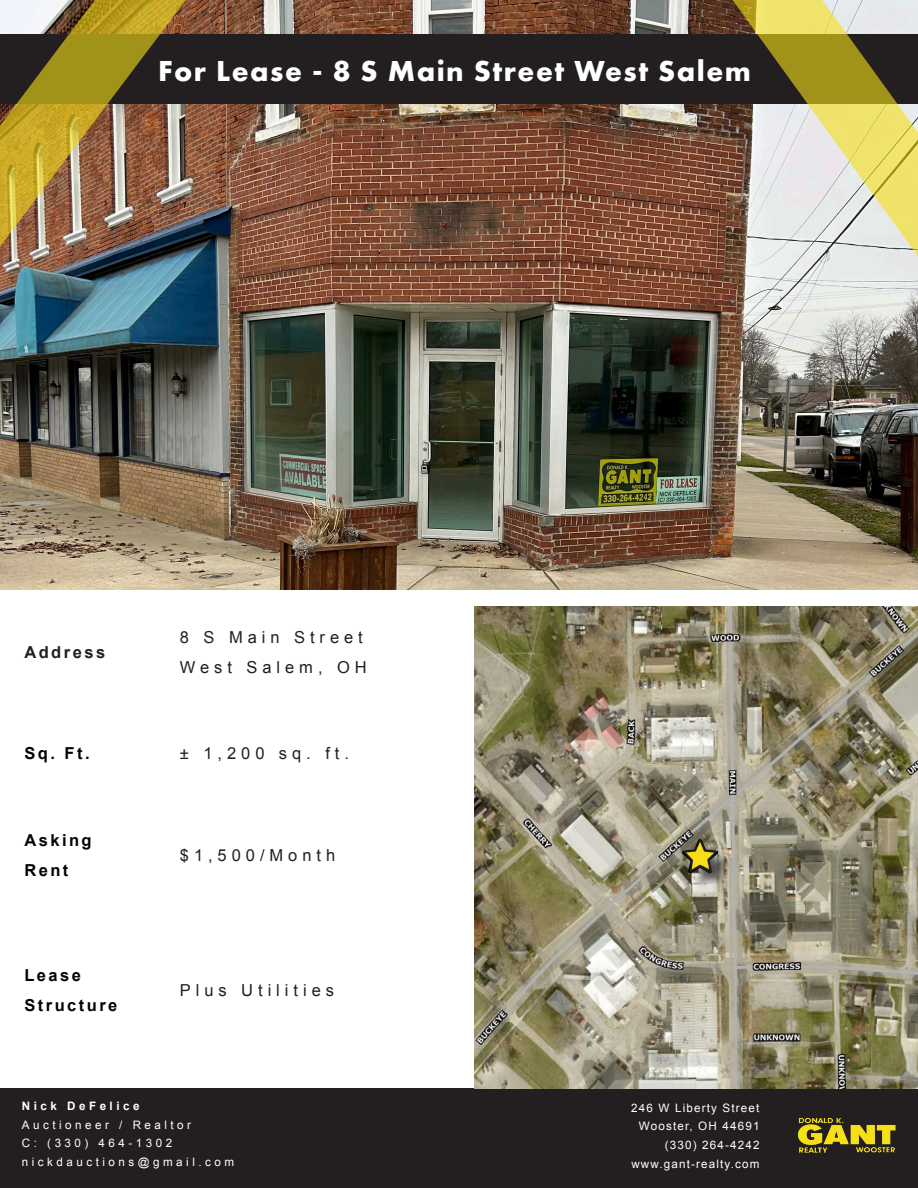
<style>
.page{position:relative;width:918px;height:1188px;background:#fff}
.page>*{position:absolute;margin:0;border:0;box-sizing:border-box;transform-origin:0 0}
.t1{font:700 30px "Futura PT";letter-spacing:.05em;color:#fff}
.t2{font:16.5px "Arial";letter-spacing:.3em;color:#231f20}
.t3{font:700 16.5px "Arial";letter-spacing:.15em;color:#040503}
.t4{font:700 16.5px "Arial";letter-spacing:.15em;color:#231f20}
.t5{font:11.7px/18.6px "Arial";letter-spacing:.1em;color:#fff;text-align:right}
.t6{font:11.7px "Arial";letter-spacing:.3em;color:#fff}
.t7{font:700 11.7px "Arial";letter-spacing:.3em;color:#fff}
</style>
<div class="page">
<div style="left:0;top:1088px;width:918px;height:100px;background:#231f20"></div>
<img style="left:0;top:0;width:918px;height:590px">
<div style="left:0;top:35px;width:918px;height:69px;background:#231f20"></div>
<img style="left:0;top:0;width:236px;height:349px">
<svg style="left:701px;top:0;width:217px;height:277px"></svg>
<img style="left:474px;top:607px;width:444px;height:481px">
<img style="left:798px;top:1117px;width:98px;height:36px">
<div style="left:687px;top:843px;width:48px;height:47px;background:#231f20;opacity:.75"></div>
<svg style="left:681px;top:837px;width:38px;height:37px"></svg>
<p class="t1" style="left:158px;top:51px;width:595px">For Lease - 8 S Main Street West Salem</p>
<p class="t4" style="left:24px;top:641px;width:82px">Address</p>
<p class="t2" style="left:180px;top:627px;width:185px">8 S Main Street</p>
<p class="t2" style="left:180px;top:657px;width:188px">West Salem, OH</p>
<p class="t3" style="left:24px;top:743px;width:67px">Sq. Ft.</p>
<p class="t2" style="left:180px;top:743px;width:171px">± 1,200 sq. ft.</p>
<p class="t3" style="left:24px;top:829px;width:69px">Asking</p>
<p class="t3" style="left:24px;top:859px;width:46px">Rent</p>
<p class="t3" style="left:24px;top:964px;width:58px">Lease</p>
<p class="t3" style="left:24px;top:994px;width:95px">Structure</p>
<p class="t2" style="left:180px;top:844px;width:157px">$1,500/Month</p>
<p class="t2" style="left:180px;top:979px;width:156px">Plus Utilities</p>
<p class="t7" style="left:22px;top:1098px;width:119px">Nick DeFelice</p>
<p class="t6" style="left:22px;top:1117px;width:171px">Auctioneer / Realtor</p>
<p class="t6" style="left:22px;top:1136px;width:152px">C: (330) 464-1302</p>
<p class="t6" style="left:22px;top:1154px;width:214px">nickdauctions@gmail.com</p>
<p class="t5" style="left:631px;top:1099px;width:130px">246 W Liberty Street<br>Wooster, OH 44691 (330) 264-4242 www.gant-realty.com</p>
</div>
